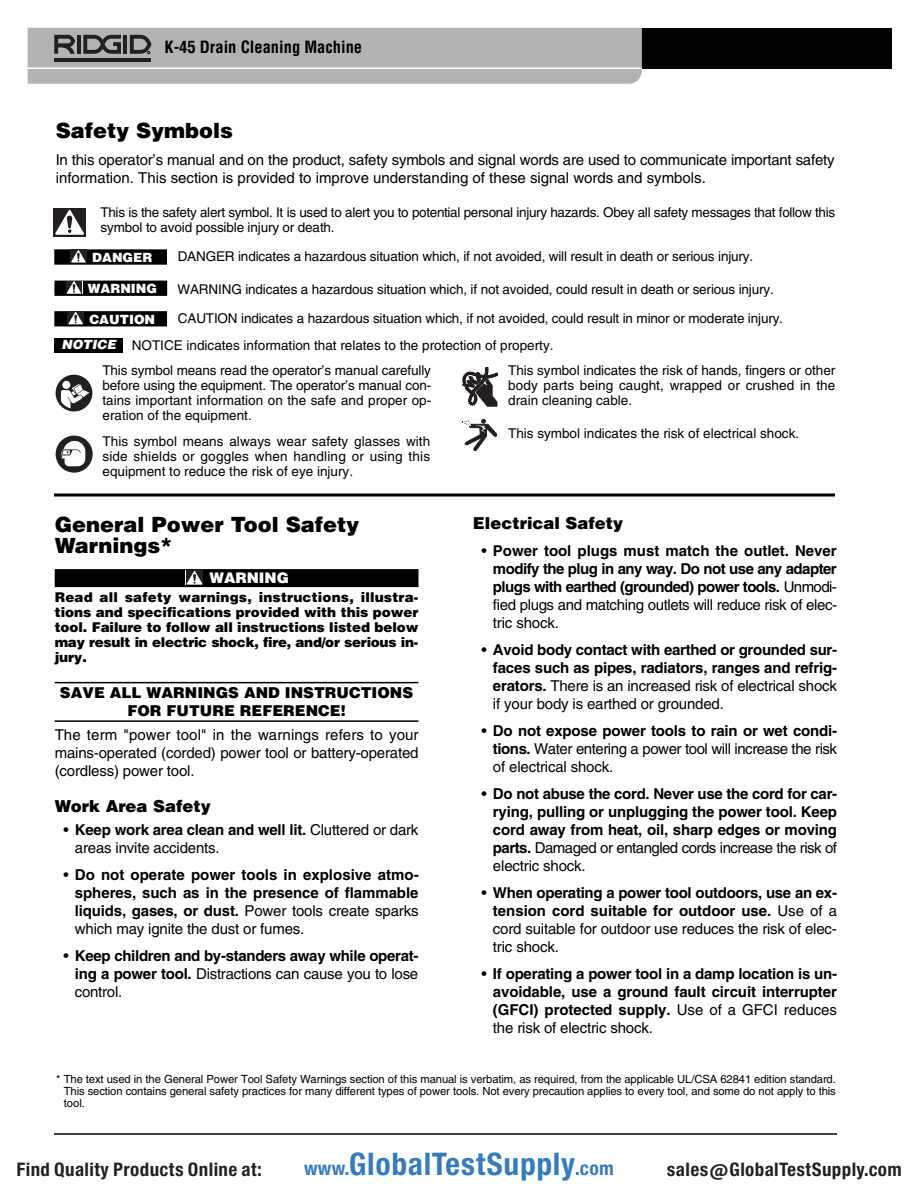
<style>
.page{position:relative;width:918px;height:1188px;background:#fff}
.page>*{position:absolute;margin:0;border:0;box-sizing:border-box;transform-origin:0 0}
.t1{font:29.7px "Europa Gro Nr 2 SBOP Bol Con";letter-spacing:.02em;color:#367bbc}
.t2{font:900 21px/21px "Helvetica LT Std";color:#000}
.t3{font:17.85px "Europa Gro Nr 2 SBOP Bol Con";letter-spacing:.02em;color:#231f20}
.t4{font:900 16.5px "Helvetica LT Std";color:#000}
.t5{font:700 condensed 16.5px "Helvetica LT Std";color:#000}
.t6{font:700 15px/18px "Helvetica LT Std";letter-spacing:-.01em;color:#000;text-align:justify}
.t7{font:15px/18px "Helvetica LT Std";letter-spacing:-.01em;color:#000;text-align:justify}
.t8{font:900 15px/18px "Helvetica LT Std";color:#000;text-align:center}
.t9{font:900 14.7px "Helvetica LT Std";color:#fff}
.t10{font:13.5px/15px "Helvetica LT Std";letter-spacing:-.01em;color:#000;text-align:justify}
.t11{font:900 13.5px/15px "Helvetica LT Std";letter-spacing:-.02em;color:#000;text-align:justify}
.t12{font:900 12.75px "Helvetica LT Std";color:#fff}
.t13{font:italic 900 12.75px "Helvetica LT Std";color:#fff}
.t14{font:11.25px/12px "Helvetica LT Std";letter-spacing:-.01em;color:#000;text-align:justify}
.s1{font-weight:700}
.s2{font-weight:400}
.s3{font-size:18.3px}
</style>
<div class="page">
<hr style="left:54px;top:1133px;width:783px;height:2px;background:#000">
<div style="left:464px;top:28px;width:428px;height:41px;background:#000"></div>
<svg style="left:28px;top:28px;width:614px;height:56px;background:#afafaf"></svg>
<div style="left:55px;top:569px;width:363px;height:18px;background:#000"></div>
<hr style="left:55px;top:682px;width:363px;height:1px;background:#000">
<hr style="left:55px;top:720px;width:363px;height:2px;background:#000">
<div style="left:186px;top:570px;width:17px;height:14px;background:#231f20"></div>
<svg style="left:186px;top:571px;width:17px;height:13px"></svg>
<hr style="left:54px;top:494px;width:781px;height:2px;background:#000">
<svg style="left:53px;top:208px;width:1px;height:29px"></svg>
<div style="left:54px;top:208px;width:32px;height:29px;background:#231f20"></div>
<svg style="left:55px;top:210px;width:29px;height:25px"></svg>
<div style="left:54px;top:338px;width:68px;height:14px;background:#000"></div>
<div style="left:54px;top:249px;width:113px;height:16px;background:#000"></div>
<div style="left:70px;top:250px;width:16px;height:13px;background:#231f20"></div>
<svg style="left:71px;top:250px;width:15px;height:13px"></svg>
<div style="left:54px;top:281px;width:113px;height:15px;background:#000"></div>
<div style="left:66px;top:281px;width:16px;height:13px;background:#231f20"></div>
<svg style="left:67px;top:281px;width:14px;height:13px"></svg>
<div style="left:54px;top:311px;width:113px;height:15px;background:#000"></div>
<svg style="left:68px;top:312px;width:16px;height:13px"></svg>
<svg style="left:68px;top:312px;width:15px;height:12px"></svg>
<svg style="left:56px;top:436px;width:37px;height:37px"></svg>
<svg style="left:56px;top:375px;width:36px;height:36px"></svg>
<svg style="left:462px;top:419px;width:35px;height:32px"></svg>
<svg style="left:463px;top:368px;width:35px;height:38px"></svg>
<p class="t5" style="left:165px;top:41px;width:199px">K-45 Drain Cleaning Machine</p>
<h2 class="t2" style="left:56px;top:122px;width:179px">Safety Symbols</h2>
<p class="t7" style="left:56px;top:152px;width:780px">In this operator’s manual and on the product, safety symbols and signal words are used to communicate important safety information. This section is provided to improve understanding of these signal words and symbols.</p>
<p class="t10" style="left:101px;top:206px;width:736px">This is the safety alert symbol. It is used to alert you to potential personal injury hazards. Obey all safety messages that follow this symbol to avoid possible injury or death.</p>
<p class="t10" style="left:178px;top:250px;width:577px">DANGER indicates a hazardous situation which, if not avoided, will result in death or serious injury.</p>
<p class="t10" style="left:178px;top:275px;width:607px;line-height:29.5px">WARNING indicates a hazardous situation which, if not avoided, could result in death or serious injury.<br>CAUTION indicates a hazardous situation which, if not avoided, could result in minor or moderate injury.</p>
<p class="t10" style="left:103px;top:334px;width:453px;line-height:25.3px;text-indent:29px">NOTICE indicates information that relates to the protection of property.<br>This symbol means read the operator’s manual carefully</p>
<p class="t10" style="left:103px;top:379px;width:330px">before using the equipment. The operator’s manual con&shy;tains important information on the safe and proper op&shy;eration of the equipment.</p>
<p class="t10" style="left:103px;top:435px;width:329px">This symbol means always wear safety glasses with side shields or goggles when handling or using this equipment to reduce the risk of eye injury.</p>
<p class="t12" style="left:92px;top:253px;width:62px">DANGER</p>
<p class="t12" style="left:88px;top:284px;width:71px">WARNING</p>
<p class="t12" style="left:89px;top:315px;width:67px">CAUTION</p>
<p class="t13" style="left:61px;top:340px;width:56px">NOTICE</p>
<p class="t10" style="left:508px;top:364px;width:329px">This symbol indicates the risk of hands, fingers or other body parts being caught, wrapped or crushed in the drain cleaning cable.</p>
<p class="t10" style="left:508px;top:427px;width:293px">This symbol indicates the risk of electrical shock.</p>
<h2 class="t2" style="left:55px;top:516px;width:306px">General Power Tool Safety<br>Warnings*</h2>
<p class="t9" style="left:209px;top:573px;width:81px">WARNING</p>
<p class="t11" style="left:55px;top:591px;width:365px">Read all safety warnings, instructions, illustra&shy;tions and specifications provided with this power tool. Failure to follow all instructions listed below may result in electric shock, fire, and/or serious in&shy;jury.</p>
<p class="t8" style="left:60px;top:685px;width:355px">SAVE ALL WARNINGS AND INSTRUCTIONS<br>FOR FUTURE REFERENCE!</p>
<p class="t7" style="left:55px;top:727px;width:365px">The term "power tool" in the warnings refers to your mains-operated (corded) power tool or battery-operated (cordless) power tool.</p>
<p class="t4" style="left:55px;top:800px;width:158px">Work Area Safety</p>
<p class="t7" style="left:75px;top:822px;width:345px;text-indent:-11px">• <span class="s1">Keep work area clean and well lit.</span> Cluttered or dark areas invite accidents.</p>
<p class="t6" style="left:75px;top:867px;width:345px;text-indent:-11px"><span class="s2">•</span> Do not operate power tools in explosive atmo&shy;spheres, such as in the presence of flammable liquids, gases, or dust. <span class="s2">Power tools create sparks which may ignite the dust or fumes.</span></p>
<p class="t6" style="left:75px;top:948px;width:345px;text-indent:-11px"><span class="s2">•</span> Keep children and by-standers away while operat&shy;ing a power tool. <span class="s2">Distractions can cause you to lose control.</span></p>
<p class="t4" style="left:473px;top:517px;width:152px">Electrical Safety</p>
<p class="t6" style="left:493px;top:543px;width:346px;text-indent:-11px"><span class="s2">•</span> Power tool plugs must match the outlet. Never mod ify the plug in any way. Do not use any adapter plugs with earthed (grounded) power tools. <span class="s2">Unmodi - fied plugs and matching outlets will reduce risk of elec&shy;tric shock.</span></p>
<p class="t6" style="left:493px;top:642px;width:346px;text-indent:-11px"><span class="s2">•</span> Avoid body contact with earthed or grounded sur&shy;faces such as pipes, radiators, ranges and refrig&shy;erators. <span class="s2">There is an increased risk of electrical shock if your body is earthed or grounded.</span></p>
<p class="t7" style="left:493px;top:723px;width:346px;text-indent:-11px">• <span class="s1">Do not expose power tools to rain or wet condi&shy;tions.</span> Water entering a power tool will increase the risk of electrical shock.</p>
<p class="t6" style="left:493px;top:786px;width:346px;text-indent:-11px"><span class="s2">•</span> Do not abuse the cord. Never use the cord for car&shy;rying, pulling or unplugging the power tool. Keep cord away from heat, oil, sharp edges or moving parts. <span class="s2">Damaged or entangled cords increase the risk of electric shock.</span></p>
<p class="t6" style="left:493px;top:885px;width:346px;text-indent:-11px"><span class="s2">•</span> When operating a power tool outdoors, use an ex&shy;tension cord suitable for outdoor use. <span class="s2">Use of a cord suitable for outdoor use reduces the risk of elec&shy;tric shock.</span></p>
<p class="t6" style="left:493px;top:966px;width:346px;text-indent:-11px"><span class="s2">•</span> If operating a power tool in a damp location is un&shy;avoidable, use a ground fault circuit interrupter (GFCI) protected supply. <span class="s2">Use of a GFCI reduces the risk of electric shock.</span></p>
<p class="t14" style="left:64px;top:1074px;width:774px;text-indent:-8px">* The text used in the General Power Tool Safety Warnings section of this manual is verbatim, as required, from the applicable UL/CSA 62841 edition standard.<br>This section contains general safety practices for many different types of power tools. Not every precaution applies to every tool, and some do not apply to this tool.</p>
<p class="t3" style="left:16px;top:1159px;width:247px">Find Quality Products Online at:</p>
<h1 class="t1" style="left:304px;top:1147px;width:311px"><span class="s3">www.</span>GlobalTestSupply<span class="s3">.com</span></h1>
<p class="t3" style="left:667px;top:1159px;width:236px">sales@GlobalTestSupply.com</p>
</div>
